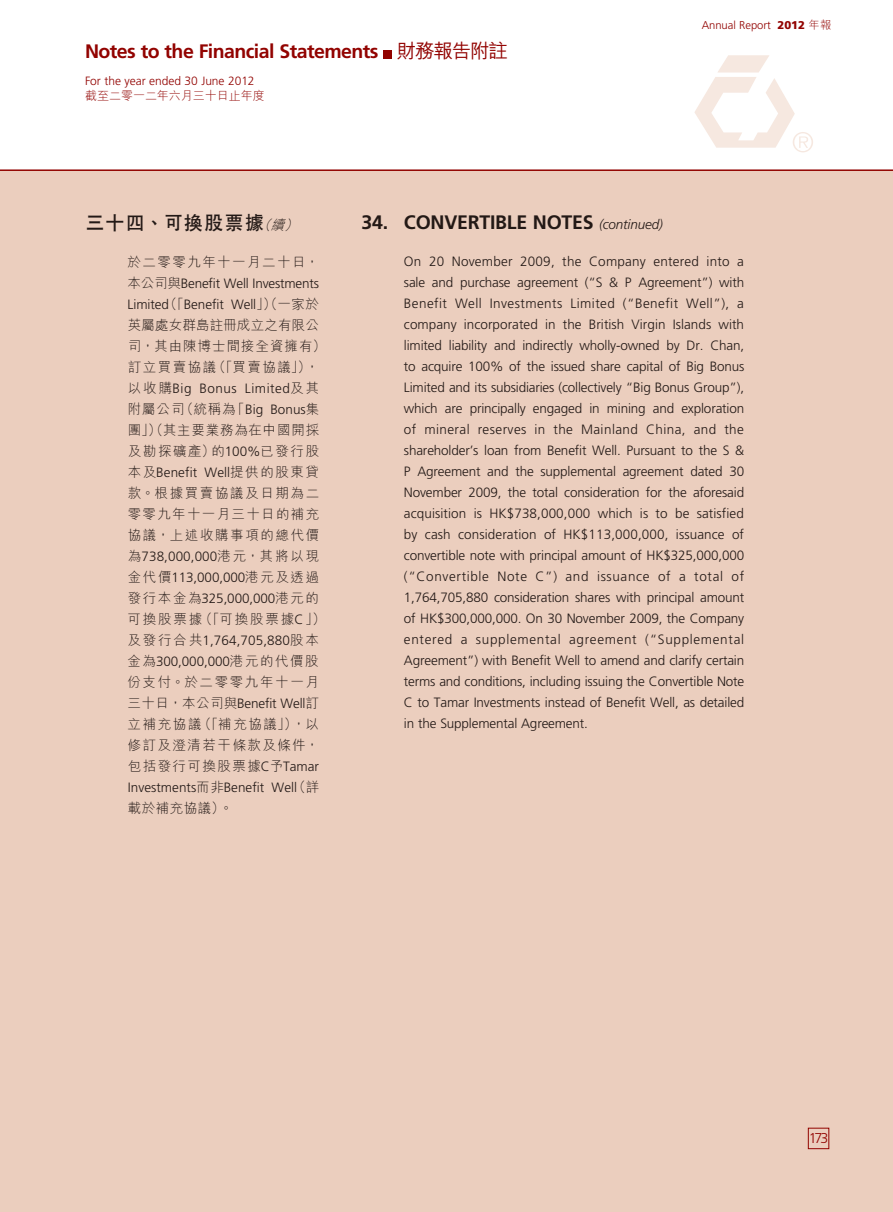
<style>
.page{position:relative;width:893px;height:1212px;background:#fff}
.page>*{position:absolute;margin:0;border:0;box-sizing:border-box;transform-origin:0 0}
.t1{font:700 19.5px "Frutiger LT Std";letter-spacing:-.03em;color:#920300}
.t2{font:700 19.5px "Frutiger LT Std";letter-spacing:-.01em;color:#231916}
.t3{font:700 19.5px "C Hei 2 HK";letter-spacing:.04em;color:#231916}
.t4{font:300 14.25px "Frutiger LT Std";color:#920300}
.t5{font:300 13.5px/21px "Frutiger LT Std";letter-spacing:-.01em;color:#231916;text-align:justify}
.t6{font:300 13.5px/21px "M Hei HK";letter-spacing:.11em;color:#231916;text-align:justify}
.t7{font:300 13.5px/21px "M Hei HK";letter-spacing:.07em;color:#231916}
.t8{font:300 13.5px "Frutiger LT Std";letter-spacing:.035em;color:#231916}
.t9{font:300 13.5px "M Hei HK";letter-spacing:.135em;color:#231916}
.t10{font:300 12px "Frutiger LT Std";letter-spacing:-.005em;color:#920300}
.t11{font:300 12px "M Hei HK";color:#920300}
.t12{font:300 11.25px "Frutiger LT Std";letter-spacing:-.005em;color:#920300}
.s1{font-family:"M Hei HK";font-weight:500}
.s2{font-weight:900}
.s3{font-family:"M Hei HK"}
.s4{font-family:"M Hei HK";font-weight:300;font-style:italic;font-size:13.5px}
.s5{font-family:"Frutiger LT Std"}
.s6{font-weight:300;font-style:italic;font-size:13.5px}
</style>
<div class="page">
<div style="left:0;top:170px;width:893px;height:1042px;background:#ebcebe"></div>
<svg style="left:694px;top:55px;width:119px;height:97px"></svg>
<hr style="left:0;top:169px;width:893px;height:2px;background:#920300">
<div style="left:383px;top:50px;width:9px;height:9px;background:#920300"></div>
<div style="left:808px;top:1128px;width:21px;height:21px;border:1px solid #920300"></div>
<h1 class="t1" style="left:85px;top:39px;width:425px">Notes to the Financial Statements <span class="s1">財務報告附註</span></h1>
<p class="t10" style="left:85px;top:74px;width:171px">For the year ended 30 June 2012</p>
<p class="t11" style="left:85px;top:87px;width:181px">截至二零一二年六月三十日止年度</p>
<p class="t12" style="left:702px;top:19px;width:131px">Annual Report <span class="s2">2012</span> <span class="s3">年報</span></p>
<h1 class="t3" style="left:85px;top:209px;width:219px">三十四、可換股票據<span class="s4">（續）</span></h1>
<p class="t6" style="left:128px;top:251px;width:193px">於二零零九年十一月二十日，</p>
<p class="t5" style="left:128px;top:273px;width:193px"><span class="s3">本公司與</span>Benefit Well Investments<br>Limited<span class="s3">（「</span>Benefit Well<span class="s3">」）（一家於</span></p>
<p class="t7" style="left:128px;top:314px;width:200px">英屬處女群島註冊成立之有限公司，其由陳博士間接全資擁有）訂立買賣協議（「買賣協議」），</p>
<p class="t8" style="left:128px;top:380px;width:193px"><span class="s3">以收購</span>Big Bonus Limited<span class="s3">及其</span></p>
<p class="t6" style="left:128px;top:398px;width:193px">附屬公司（統稱為「<span class="s5">Big Bonus</span>集團」）（其主要業務為在中國開採及勘探礦產）的<span class="s5">100%</span>已發行股</p>
<p class="t5" style="left:128px;top:462px;width:193px"><span class="s3">本及</span>Benefit Well<span class="s3">提供的股東貸</span></p>
<p class="t6" style="left:128px;top:482px;width:193px">款。根據買賣協議及日期為二零零九年十一月三十日的補充協議，上述收購事項的總代價</p>
<p class="t5" style="left:128px;top:546px;width:193px"><span class="s3">為</span>738,000,000<span class="s3">港元，其將以現金代價</span>113,000,000<span class="s3">港元及透過發行本金為</span>325,000,000<span class="s3">港元的</span></p>
<p class="t9" style="left:128px;top:609px;width:200px">可換股票據（「可換股票據<span class="s5">C</span>」）</p>
<p class="t5" style="left:128px;top:630px;width:193px"><span class="s3">及發行合共</span>1,764,705,880<span class="s3">股本金為</span>300,000,000<span class="s3">港元的代價股</span></p>
<p class="t6" style="left:127px;top:671px;width:193px">份支付。於二零零九年十一月</p>
<p class="t5" style="left:128px;top:693px;width:193px"><span class="s3">三十日，本公司與</span>Benefit Well<span class="s3">訂</span></p>
<p class="t6" style="left:128px;top:713px;width:193px">立補充協議（「補充協議」），以修訂及澄清若干條款及條件，包括發行可換股票據<span class="s5">C</span>予<span class="s5">Tamar</span></p>
<p class="t5" style="left:128px;top:777px;width:193px">Investments<span class="s3">而非</span>Benefit Wel<span class="s3">（</span>l <span class="s3">詳</span></p>
<p class="t6" style="left:128px;top:797px;width:107px">載於補充協議）。</p>
<h1 class="t2" style="left:361px;top:211px;width:303px">34. CONVERTIBLE NOTES <span class="s6">(continued)</span></h1>
<p class="t5" style="left:404px;top:251px;width:342px">On 20 November 2009, the Company entered into a sale and purchase agreement (“S &amp; P Agreement”) with Benefit Well Investments Limited (“Benefit Well”), a company incorporated in the British Virgin Islands with limited liability and indirectly wholly-owned by Dr. Chan, to acquire 100% of the issued share capital of Big Bonus Limited and its subsidiaries (collectively “Big Bonus Group”), which are principally engaged in mining and exploration of mineral reserves in the Mainland China, and the shareholder’s loan from Benefit Well. Pursuant to the S &amp; P Agreement and the supplemental agreement dated 30<br>November 2009, the total consideration for the aforesaid acquisition is HK$738,000,000 which is to be satisfied by cash consideration of HK$113,000,000, issuance of convertible note with principal amount of HK$325,000,000 (“Convertible Note C”) and issuance of a total of 1,764,705,880 consideration shares with principal amount of HK$300,000,000. On 30 November 2009, the Company entered a supplemental agreement (“Supplemental Agreement”) with Benefit Well to amend and clarify certain terms and conditions, including issuing the Convertible Note C to Tamar Investments instead of Benefit Well, as detailed in the Supplemental Agreement.</p>
<p class="t4" style="left:809px;top:1130px;width:21px">173</p>
</div>
